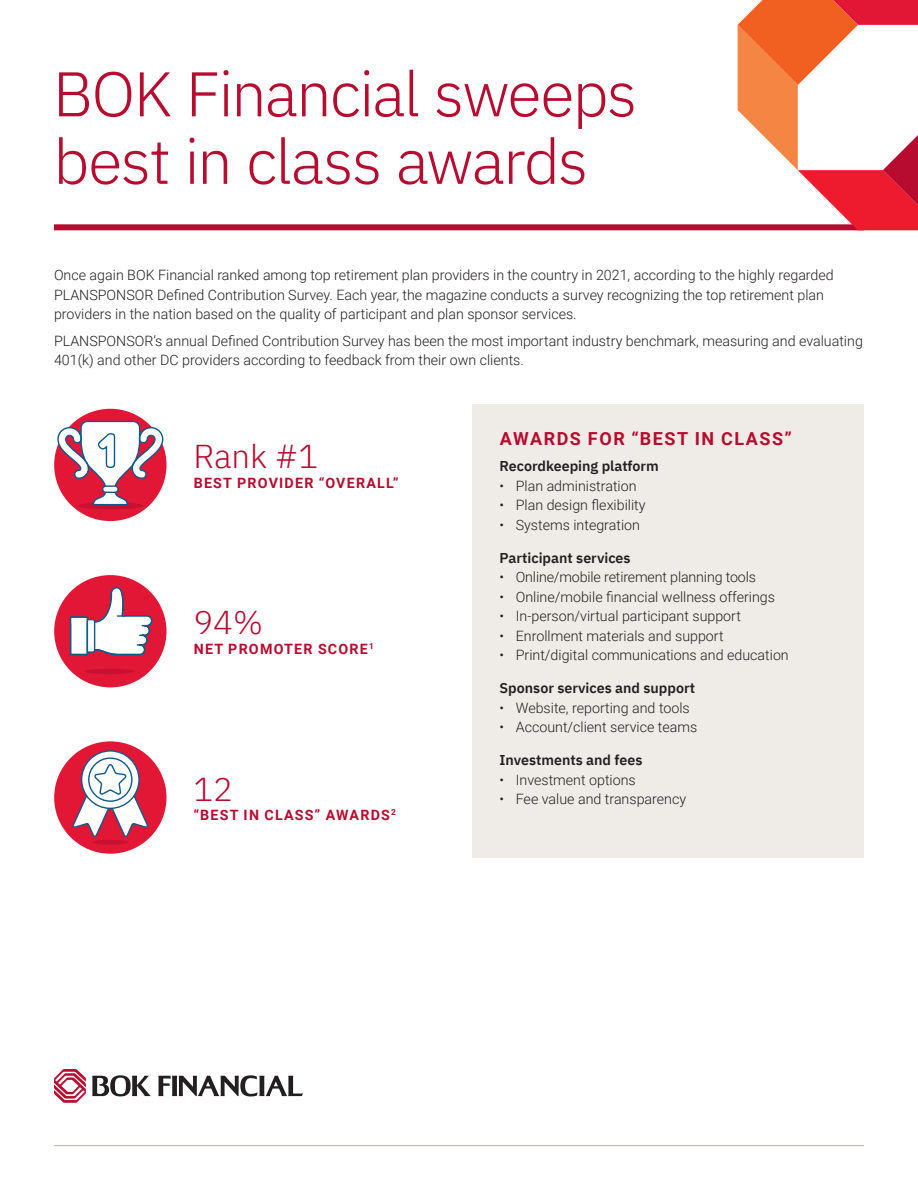
<style>
.page{position:relative;width:918px;height:1188px;background:#fff}
.page>*{position:absolute;margin:0;border:0;box-sizing:border-box;transform-origin:0 0}
.Headline_1{font:300 63px/67.5px "IBM Plex Sans";letter-spacing:-.025em;color:#b80b30}
.Headline_2{font:300 33px "IBM Plex Sans";color:#b80b30}
.Callout_1{font:700 18px "Roboto";letter-spacing:.085em;color:#b80b30}
.Body{font:300 14.25px/19.5px "Roboto";color:#231f20}
.Headline_4{font:600 14.25px "IBM Plex Sans";color:#231f20}
.Headline_3{font:700 14.25px "Roboto";letter-spacing:.085em;color:#b80b30}
</style>
<div class="page">
<hr style="left:54px;top:1145px;width:810px;height:1px;background:#beb0a5">
<div style="left:54px;top:224px;width:810px;height:6px;background:#b80b30"></div>
<svg style="left:92px;top:1075px;width:59px;height:21px"></svg>
<svg style="left:54px;top:1069px;width:32px;height:34px"></svg>
<svg style="left:158px;top:1075px;width:145px;height:21px"></svg>
<svg style="left:738px;top:0;width:180px;height:230px"></svg>
<div style="left:54px;top:409px;width:112px;height:112px;background:#e21736;border-radius:50%"></div>
<div style="left:77px;top:502px;width:67px;height:7px;background:#c90f32;border-radius:50%"></div>
<svg style="left:57px;top:409px;width:107px;height:97px"></svg>
<div style="left:54px;top:575px;width:112px;height:112px;background:#e21736;border-radius:50%"></div>
<div style="left:85px;top:669px;width:50px;height:5px;background:#c90f32;border-radius:50%"></div>
<div style="left:70px;top:617px;width:18px;height:38px;border:1px solid #0e5a8b"></div>
<svg style="left:71px;top:586px;width:82px;height:70px"></svg>
<div style="left:54px;top:741px;width:112px;height:113px;background:#e21736;border-radius:50%"></div>
<div style="left:92px;top:840px;width:36px;height:5px;background:#c90f32;border-radius:50%"></div>
<svg style="left:71px;top:747px;width:78px;height:91px"></svg>
<div style="left:473px;top:404px;width:391px;height:454px;background:#efece8"></div>
<p class="Headline_1" style="left:53px;top:55px;width:586px">BOK Financial sweeps best in class awards</p>
<p class="Body" style="left:54px;top:265px;width:781px">Once again BOK Financial ranked among top retirement plan providers in the country in 2021, according to the highly regarded<br>PLANSPONSOR Defined Contribution Survey. Each year, the magazine conducts a survey recognizing the top retirement plan providers in the nation based on the quality of participant and plan sponsor services.</p>
<p class="Body" style="left:54px;top:330px;width:810px">PLANSPONSOR’s annual Defined Contribution Survey has been the most important industry benchmark, measuring and evaluating<br>401(k) and other DC providers according to feedback from their own clients.</p>
<p class="Headline_2" style="left:194px;top:431px;width:126px">Rank #1</p>
<p class="Headline_3" style="left:194px;top:472px;width:206px">BEST PROVIDER “OVERALL”</p>
<p class="Headline_2" style="left:194px;top:598px;width:71px">94%</p>
<p class="Headline_3" style="left:194px;top:639px;width:182px">NET PROMOTER SCORE<sup>1</sup></p>
<p class="Headline_2" style="left:194px;top:764px;width:41px">12</p>
<p class="Headline_3" style="left:194px;top:805px;width:204px">“BEST IN CLASS” AWARDS<sup>2</sup></p>
<p class="Callout_1" style="left:500px;top:426px;width:293px">AWARDS FOR “BEST IN CLASS”</p>
<p class="Headline_4" style="left:500px;top:455px;width:161px">Recordkeeping platform</p>
<p class="Body" style="left:500px;top:475px;width:139px">• Plan administration</p>
<p class="Body" style="left:500px;top:495px;width:148px">• Plan design flexibility</p>
<p class="Body" style="left:500px;top:514px;width:142px">• Systems integration</p>
<p class="Headline_4" style="left:500px;top:546px;width:133px">Participant services</p>
<p class="Body" style="left:500px;top:567px;width:258px">• Online/mobile retirement planning tools</p>
<p class="Body" style="left:500px;top:586px;width:277px">• Online/mobile financial wellness offerings</p>
<p class="Body" style="left:500px;top:606px;width:243px">• In-person/virtual participant support</p>
<p class="Body" style="left:500px;top:625px;width:226px">• Enrollment materials and support</p>
<p class="Body" style="left:500px;top:645px;width:291px">• Print/digital communications and education</p>
<p class="Headline_4" style="left:500px;top:677px;width:197px">Sponsor services and support</p>
<p class="Body" style="left:500px;top:697px;width:192px">• Website, reporting and tools</p>
<p class="Body" style="left:500px;top:717px;width:199px">• Account/client service teams</p>
<p class="Headline_4" style="left:500px;top:749px;width:144px">Investments and fees</p>
<p class="Body" style="left:500px;top:769px;width:138px">• Investment options</p>
<p class="Body" style="left:500px;top:789px;width:188px">• Fee value and transparency</p>
</div>
